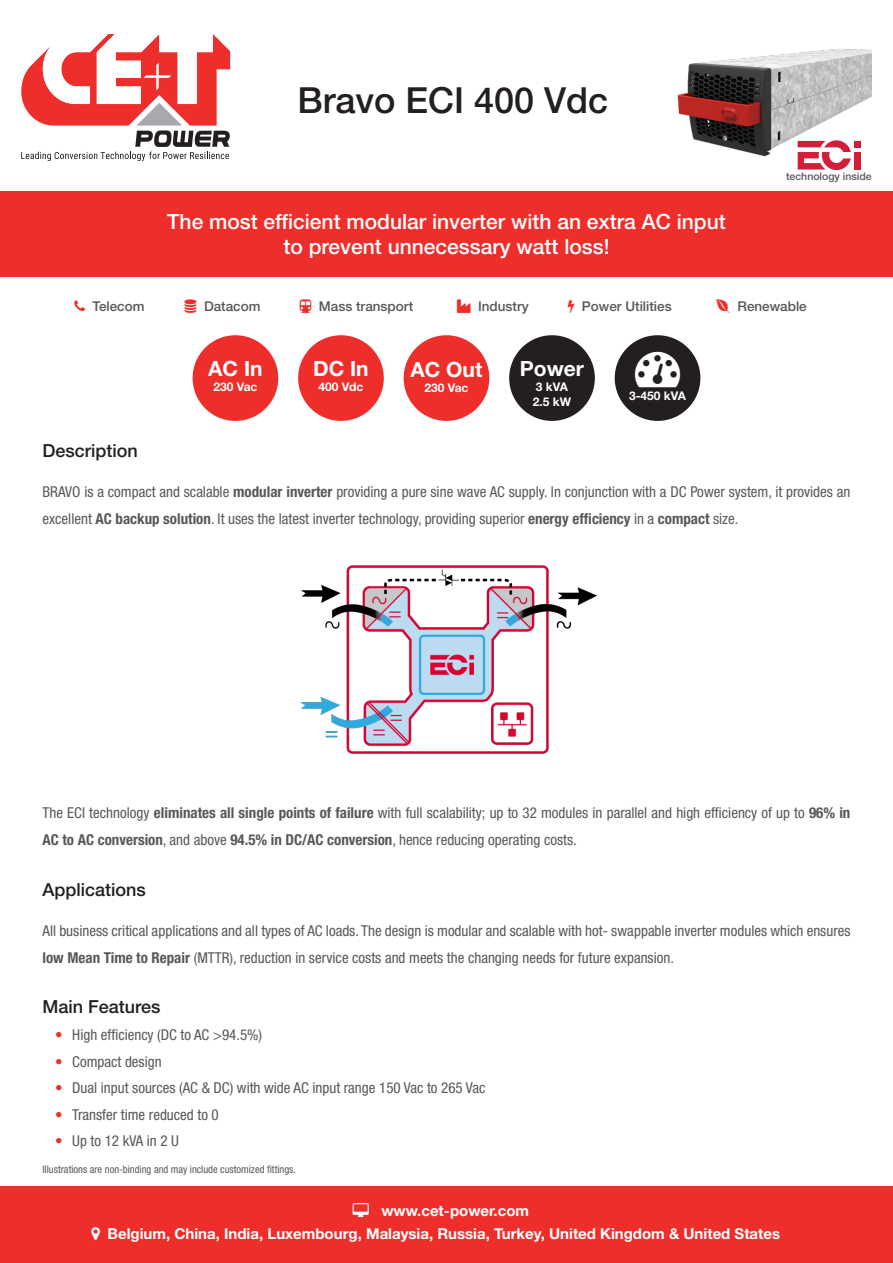
<style>
.page{position:relative;width:893px;height:1263px;background:#fff}
.page>*{position:absolute;margin:0;border:0;box-sizing:border-box;transform-origin:0 0}
.t1{font:500 36px "Helvetica Neue LT Std";color:#231f20}
.Title_Definition{font:500 21px/25.2px "Helvetica Neue LT Std";color:#fff;text-align:center}
.Power{font:700 21px "Helvetica Neue LT Std";color:#fff}
.Heading{font:500 18px "Helvetica Neue LT Std";color:#231f20}
.BT{font:condensed 15px/27px "Helvetica Neue LT Std";color:#57585a}
.t2{font:700 15px/23.1px "Helvetica Neue LT Std";color:#fff}
.Application{font:500 13.5px "Helvetica Neue LT Std";color:#57585a}
.Power_Value{font:700 12px "Helvetica Neue LT Std";color:#fff}
.Note{font:condensed 10.5px "Helvetica Neue LT Std";color:#57585a}
.Logo_Caption{font:500 10.5px "Helvetica Neue LT Std";color:#57585a}
.s1{color:#ee2e2b}
.s2{font-weight:700}
</style>
<div class="page">
<div style="left:0;top:1186px;width:893px;height:77px;background:#ee2e2b"></div>
<svg style="left:21px;top:34px;width:209px;height:127px"></svg>
<div style="left:0;top:191px;width:893px;height:85px;background:#ee2e2b"></div>
<img style="left:300px;top:565px;width:297px;height:189px">
<img style="left:677px;top:48px;width:195px;height:110px">
<svg style="left:798px;top:140px;width:62px;height:30px"></svg>
<div style="left:298px;top:335px;width:86px;height:86px;background:#ee2e2b;border-radius:50%"></div>
<div style="left:615px;top:335px;width:85px;height:86px;background:#231f20;border-radius:50%"></div>
<div style="left:509px;top:335px;width:86px;height:86px;background:#231f20;border-radius:50%"></div>
<div style="left:404px;top:335px;width:85px;height:86px;background:#ee2e2b;border-radius:50%"></div>
<div style="left:193px;top:335px;width:85px;height:86px;background:#ee2e2b;border-radius:50%"></div>
<p class="t1" style="left:297px;top:78px;width:312px">Bravo ECI 400 Vdc</p>
<p class="Title_Definition" style="left:167px;top:208px;width:560px">The most efficient modular inverter with an extra AC input to prevent unnecessary watt loss!</p>
<p class="Logo_Caption" style="left:786px;top:170px;width:87px">technology inside</p>
<p class="Application" style="left:93px;top:298px;width:54px">Telecom</p>
<p class="Application" style="left:204px;top:298px;width:58px">Datacom</p>
<p class="Application" style="left:319px;top:298px;width:96px">Mass transport</p>
<p class="Application" style="left:457px;top:298px;width:73px"><span class="s1">◆</span> Industry</p>
<p class="Application" style="left:582px;top:298px;width:91px">Power Utilities</p>
<p class="Application" style="left:737px;top:298px;width:71px">Renewable</p>
<p class="Power" style="left:208px;top:356px;width:56px">AC In</p>
<p class="Power_Value" style="left:213px;top:379px;width:46px">230 Vac</p>
<p class="Power_Value" style="left:318px;top:379px;width:47px">400 Vdc</p>
<p class="Power" style="left:313px;top:356px;width:57px">DC In</p>
<p class="Power" style="left:410px;top:357px;width:73px">AC Out</p>
<p class="Power_Value" style="left:424px;top:380px;width:46px">230 Vac</p>
<p class="Power" style="left:520px;top:356px;width:66px">Power</p>
<p class="Power_Value" style="left:533px;top:394px;width:40px">2.5 kW</p>
<p class="Power_Value" style="left:536px;top:379px;width:34px">3 kVA</p>
<p class="Power_Value" style="left:629px;top:389px;width:59px">3-450 kVA</p>
<p class="Heading" style="left:43px;top:440px;width:97px">Description</p>
<p class="BT" style="left:43px;top:478px;width:809px">BRAVO is a compact and scalable <span class="s2">modular inverter</span> providing a pure sine wave AC supply. In conjunction with a DC Power system, it provides an excellent <span class="s2">AC backup solution</span>. It uses the latest inverter technology, providing superior <span class="s2">energy efficiency</span> in a <span class="s2">compact</span> size.</p>
<p class="BT" style="left:43px;top:799px;width:809px">The ECI technology <span class="s2">eliminates all single points of failure</span> with full scalability; up to 32 modules in parallel and high efficiency of up to <span class="s2">96% in<br>AC to AC conversion</span>, and above <span class="s2">94.5% in DC/AC conversion</span>, hence reducing operating costs.</p>
<p class="Heading" style="left:43px;top:879px;width:105px">Applications</p>
<p class="BT" style="left:43px;top:917px;width:809px">All business critical applications and all types of AC loads. The design is modular and scalable with hot- swappable inverter modules which ensures <span class="s2">low Mean Time to Repair</span> (MTTR), reduction in service costs and meets the changing needs for future expansion.</p>
<p class="Heading" style="left:43px;top:996px;width:120px">Main Features</p>
<p class="BT" style="left:55px;top:1021px;width:208px"><span class="s1">•</span> High efficiency (DC to AC &gt;94.5%)</p>
<p class="BT" style="left:55px;top:1047px;width:108px"><span class="s1">•</span> Compact design</p>
<p class="BT" style="left:55px;top:1074px;width:432px"><span class="s1">•</span> Dual input sources (AC &amp; DC) with wide AC input range 150 Vac to 265 Vac</p>
<p class="BT" style="left:55px;top:1100px;width:165px"><span class="s1">•</span> Transfer time reduced to 0</p>
<p class="BT" style="left:55px;top:1127px;width:125px"><span class="s1">•</span> Up to 12 kVA in 2 U</p>
<p class="Note" style="left:43px;top:1163px;width:255px">Illustrations are non-binding and may include customized fittings.</p>
<p class="t2" style="left:107px;top:1198px;width:674px;text-indent:274px">www.cet-power.com<br>Belgium, China, India, Luxembourg, Malaysia, Russia, Turkey, United Kingdom &amp; United States</p>
</div>
